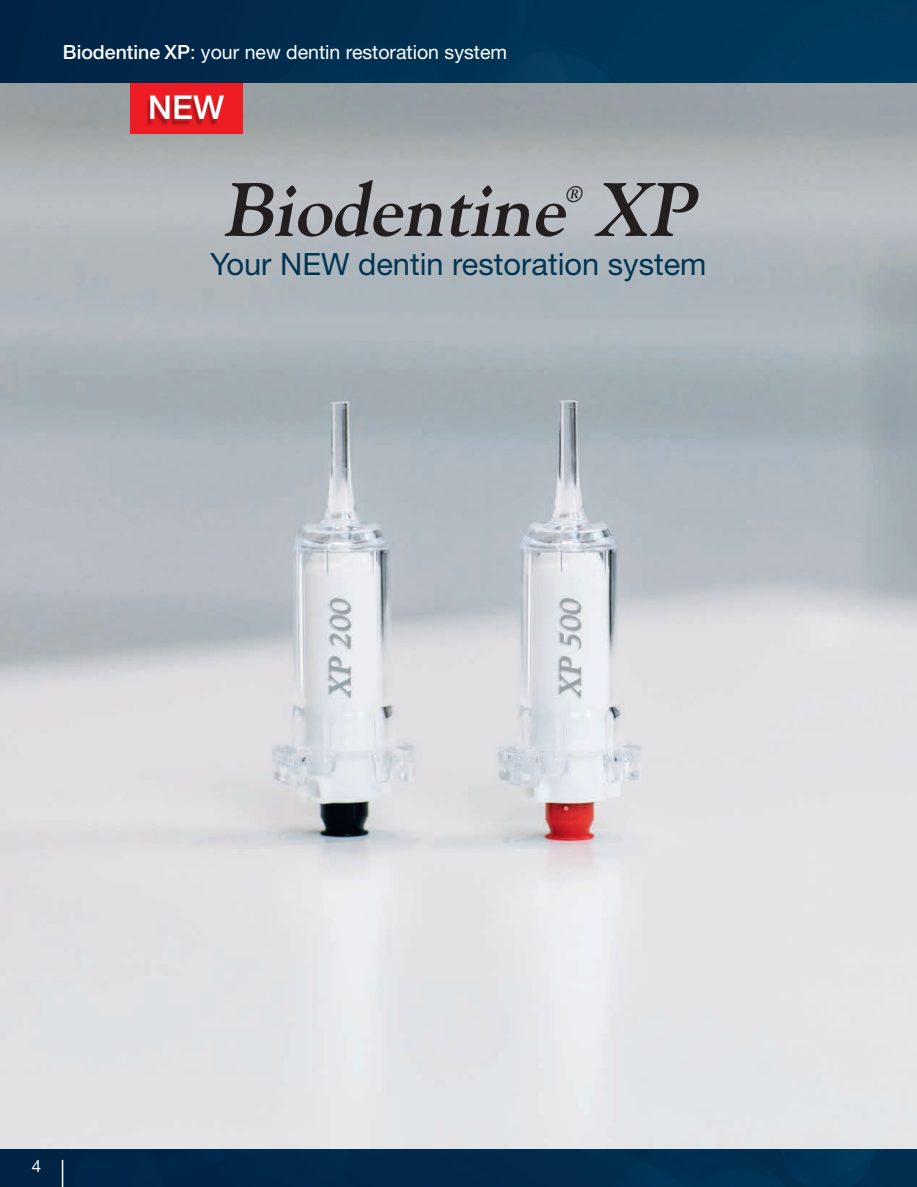
<style>
.page{position:relative;width:917px;height:1187px;background:#fff}
.page>*{position:absolute;margin:0;border:0;box-sizing:border-box;transform-origin:0 0}
.t1{font:italic 700 75px "Goudy Std";color:#231f20}
.t2{font:500 33px "Helvetica Neue LT Std";color:#fff}
.t3{font:30.75px "Helvetica Neue LT Std";color:#003553}
.t4{font:italic 700 22.8px "Goudy Std";color:#231f20}
.Titre{font:19.5px "Helvetica Neue LT Std";color:#fff}
.Titre-2{font:16.8px "Helvetica Neue LT Std";color:#fff}
.s1{font-weight:500}
</style>
<div class="page">
<img style="left:0;top:0;width:916px;height:1186px">
<div style="left:130px;top:81px;width:112px;height:53px;background:#ee1d23"></div>
<div style="left:146px;top:98px;width:78px;height:28px;background:#000103;opacity:.3"></div>
<svg style="left:62px;top:1159px;width:1px;height:27px"></svg>
<p class="Titre" style="left:63px;top:40px;width:445px"><span class="s1">Biodentine XP</span>: your new dentin restoration system</p>
<p class="t2" style="left:148px;top:88px;width:78px">NEW</p>
<p class="t1" style="left:223px;top:165px;width:488px">Biodentine XP</p>
<p class="t4" style="left:564px;top:180px;width:23px">®</p>
<p class="t3" style="left:210px;top:246px;width:498px">Your NEW dentin restoration system</p>
<p class="Titre-2" style="left:32px;top:1155px;width:11px">4</p>
</div>
